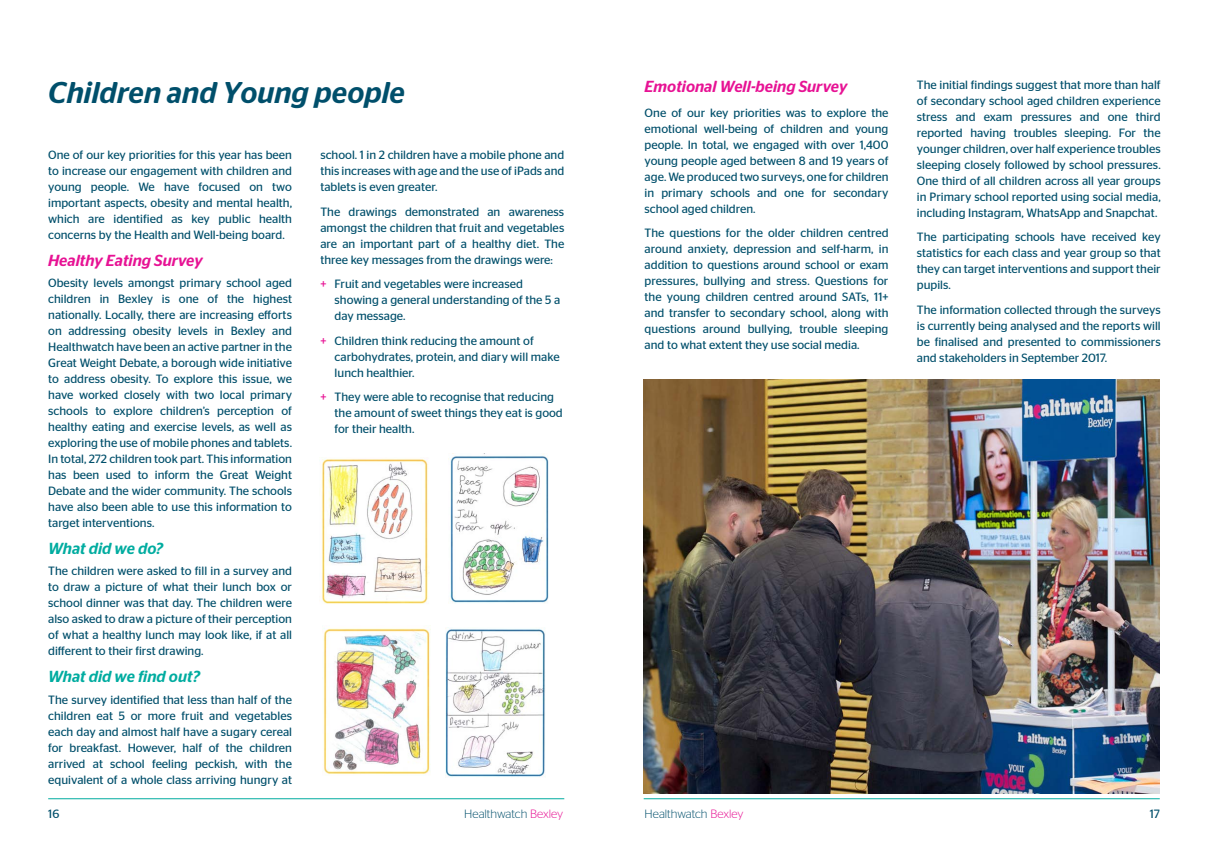
<style>
.page{position:relative;width:1208px;height:859px;background:#fff}
.page>*{position:absolute;margin:0;border:0;box-sizing:border-box;transform-origin:0 0}
.Heading_1_-_Main_tit{font:italic 500 30px "Stag Sans";color:#004f6b}
.Heading_2_-_Page_hea{font:italic 500 16px "Stag Sans";color:#00aca0}
.Normal_-_Body_Copy{font:italic 500 16px "Stag Sans";color:#e71294}
.Heading_2_-_Page_hea-2{font:italic 500 16px "Stag Sans";color:#e71294}
.Normal_-_Body_Copy-2{font:12px/16px "Stag Sans";color:#004f6b;text-align:justify}
.t1{font:300 12px "Stag Sans";color:#004f6b}
.s1{color:#e71294}
</style>
<div class="page">
<hr style="left:48px;top:798px;width:516px;height:1px;background:#00aca0">
<hr style="left:643px;top:798px;width:516px;height:1px;background:#00aca0">
<img style="left:321px;top:458px;width:107px;height:146px">
<img style="left:448px;top:454px;width:101px;height:149px">
<img style="left:643px;top:380px;width:516px;height:414px">
<img style="left:323px;top:628px;width:107px;height:146px">
<img style="left:446px;top:627px;width:99px;height:150px">
<p class="Heading_1_-_Main_tit" style="left:48px;top:76px;width:358px">Children and Young people</p>
<p class="Normal_-_Body_Copy-2" style="left:48px;top:147px;width:245px">One of our key priorities for this year has been to increase our engagement with children and young people. We have focused on two important aspects, obesity and mental health, which are identified as key public health concerns by the Health and Well-being board.</p>
<p class="Heading_2_-_Page_hea-2" style="left:48px;top:251px;width:156px">Healthy Eating Survey</p>
<p class="Normal_-_Body_Copy-2" style="left:48px;top:275px;width:245px">Obesity levels amongst primary school aged children in Bexley is one of the highest nationally. Locally, there are increasing efforts on addressing obesity levels in Bexley and Healthwatch have been an active partner in the Great Weight Debate, a borough wide initiative to address obesity. To explore this issue, we have worked closely with two local primary schools to explore children’s perception of healthy eating and exercise levels, as well as exploring the use of mobile phones and tablets.<br>In total, 272 children took part. This information has been used to inform the Great Weight Debate and the wider community. The schools have also been able to use this information to target interventions.</p>
<p class="Heading_2_-_Page_hea" style="left:48px;top:539px;width:116px">What did we do?</p>
<p class="Normal_-_Body_Copy-2" style="left:48px;top:563px;width:245px">The children were asked to fill in a survey and to draw a picture of what their lunch box or school dinner was that day. The children were also asked to draw a picture of their perception of what a healthy lunch may look like, if at all different to their first drawing.</p>
<p class="Heading_2_-_Page_hea" style="left:48px;top:667px;width:153px">What did we find out?</p>
<p class="Normal_-_Body_Copy-2" style="left:48px;top:691px;width:245px">The survey identified that less than half of the children eat 5 or more fruit and vegetables each day and almost half have a sugary cereal for breakfast. However, half of the children arrived at school feeling peckish, with the equivalent of a whole class arriving hungry at</p>
<p class="Normal_-_Body_Copy-2" style="left:320px;top:147px;width:245px">school. 1 in 2 children have a mobile phone and this increases with age and the use of iPads and tablets is even greater.</p>
<p class="Normal_-_Body_Copy-2" style="left:320px;top:203px;width:245px">The drawings demonstrated an awareness amongst the children that fruit and vegetables are an important part of a healthy diet. The three key messages from the drawings were:</p>
<p class="Normal_-_Body_Copy-2" style="left:334px;top:276px;width:227px;text-align:left;text-indent:-14px"><span class="s1">+</span> Fruit and vegetables were increased showing a general understanding of the 5 a day message.</p>
<p class="Normal_-_Body_Copy-2" style="left:334px;top:332px;width:226px;text-align:left;text-indent:-14px"><span class="s1">+</span> Children think reducing the amount of carbohydrates, protein, and diary will make lunch healthier.</p>
<p class="Normal_-_Body_Copy-2" style="left:334px;top:389px;width:230px;text-align:left;text-indent:-14px"><span class="s1">+</span> They were able to recognise that reducing the amount of sweet things they eat is good for their health.</p>
<p class="Normal_-_Body_Copy" style="left:644px;top:77px;width:204px">Emotional Well-being Survey</p>
<p class="Normal_-_Body_Copy-2" style="left:644px;top:104px;width:245px">One of our key priorities was to explore the emotional well-being of children and young people. In total, we engaged with over 1,400 young people aged between 8 and 19 years of age. We produced two surveys, one for children in primary schools and one for secondary school aged children.</p>
<p class="Normal_-_Body_Copy-2" style="left:644px;top:225px;width:245px">The questions for the older children centred around anxiety, depression and self-harm, in addition to questions around school or exam pressures, bullying and stress. Questions for the young children centred around SATs, 11+ and transfer to secondary school, along with questions around bullying, trouble sleeping and to what extent they use social media.</p>
<p class="Normal_-_Body_Copy-2" style="left:917px;top:77px;width:245px">The initial findings suggest that more than half of secondary school aged children experience stress and exam pressures and one third reported having troubles sleeping. For the younger children, over half experience troubles sleeping closely followed by school pressures.<br>One third of all children across all year groups in Primary school reported using social media, including Instagram, WhatsApp and Snapchat.</p>
<p class="Normal_-_Body_Copy-2" style="left:917px;top:229px;width:245px">The participating schools have received key statistics for each class and year group so that they can target interventions and support their pupils.</p>
<p class="Normal_-_Body_Copy-2" style="left:917px;top:302px;width:245px">The information collected through the surveys is currently being analysed and the reports will be finalised and presented to commissioners and stakeholders in September 2017.</p>
<p class="Normal_-_Body_Copy-2" style="left:48px;top:806px;width:13px">16</p>
<p class="t1" style="left:464px;top:807px;width:100px">Healthwatch <span class="s1">Bexley</span></p>
<p class="t1" style="left:644px;top:807px;width:101px">Healthwatch <span class="s1">Bexley</span></p>
<p class="Normal_-_Body_Copy-2" style="left:1149px;top:806px;width:12px">17</p>
</div>
